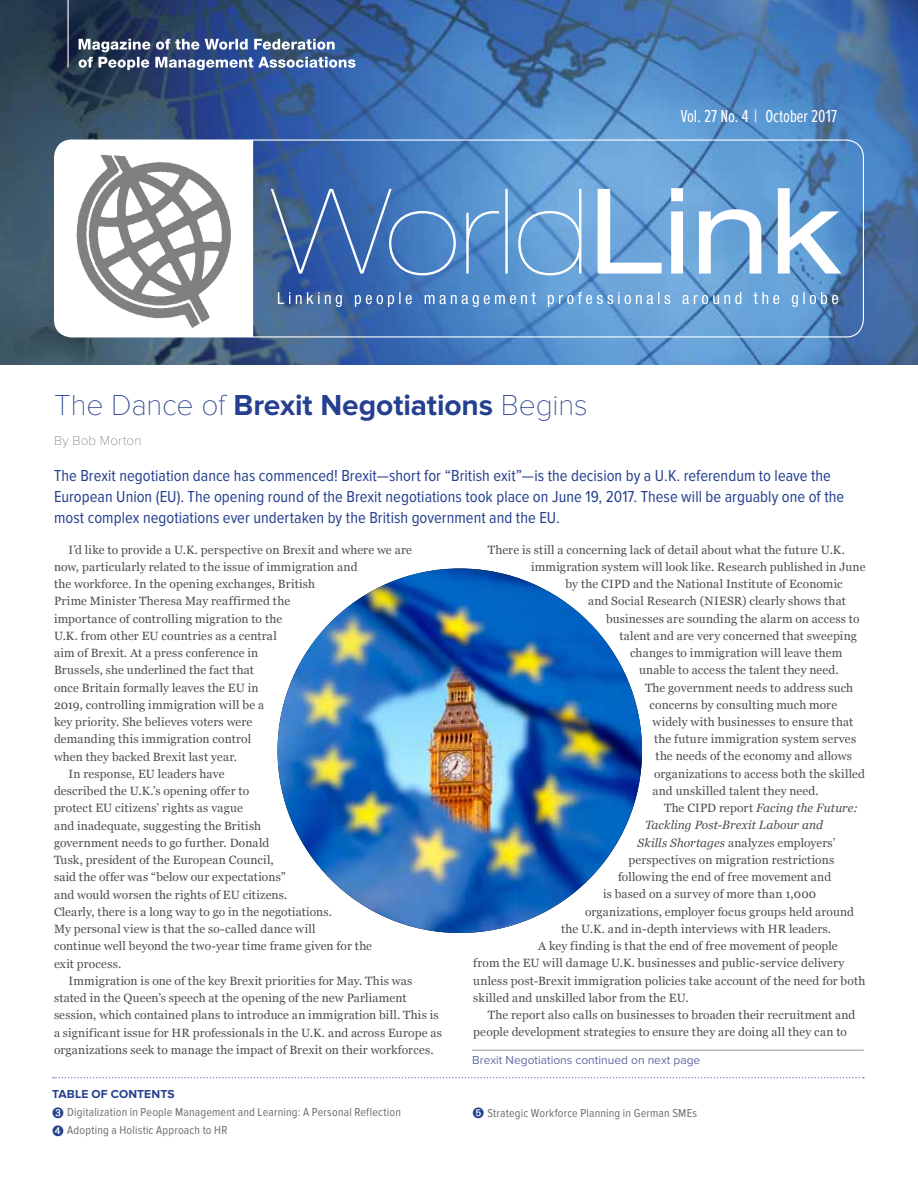
<style>
.page{position:relative;width:918px;height:1188px;background:#fff}
.page>*{position:absolute;margin:0;border:0;box-sizing:border-box;transform-origin:0 0}
.t1{font:700 30px "Proxima Nova";letter-spacing:-.005em;color:#25408f}
.t2{font:18px "Proxima Nova Ex Cn";color:#fff}
.t3{font:16.5px/21px "Proxima Nova Cond";color:#25408f}
.t4{font:100 13.5px "Proxima Nova T";letter-spacing:.015em;color:#6d6e71}
.t5{font:12px "Georgia";letter-spacing:.015em;color:#4d4d4f}
.t6{font:12px/18px "Proxima Nova Cond";letter-spacing:.015em;color:#6d6e71}
.t7{font:italic 12px "Georgia";letter-spacing:.005em;color:#4d4d4f}
.t8{font:12px "Proxima Nova";color:#6269a7}
.t9{font:700 12px "Proxima Nova";letter-spacing:.01em;color:#25408f}
.s1{font-family:"Proxima Nova T";font-weight:100}
.s2{font-style:normal}
.s3{font-style:italic}
.s4{color:#25408f}
</style>
<div class="page">
<img style="left:0;top:0;width:918px;height:364px">
<svg style="left:251px;top:139px;width:614px;height:199px;background:#578ac3"></svg>
<svg style="left:54px;top:140px;width:198px;height:198px"></svg>
<img style="left:74px;top:148px;width:159px;height:180px">
<svg style="left:271px;top:188px;width:570px;height:87px"></svg>
<svg style="left:278px;top:292px;width:560px;height:15px;background:#709dce"></svg>
<img style="left:79px;top:39px;width:277px;height:31px">
<hr style="left:68px;top:0;width:1px;height:68px;background:#fff">
<img style="left:278px;top:568px;width:364px;height:365px;border-radius:182px">
<svg style="left:53px;top:1077px;width:811px;height:1px"></svg>
<hr style="left:472px;top:1050px;width:392px;height:1px;background:#939598">
<h2 class="t2" style="left:681px;top:106px;width:158px">Vol. 27 No. 4 | October 2017</h2>
<h1 class="t1" style="left:54px;top:388px;width:535px"><span class="s1">The Dance of</span> Brexit Negotiations <span class="s1">Begins</span></h1>
<p class="t4" style="left:54px;top:433px;width:89px">By Bob Morton</p>
<p class="t3" style="left:54px;top:465px;width:792px">The Brexit negotiation dance has commenced! Brexit—short for “British exit”—is the decision by a U.K. referendum to leave the<br>European Union (EU). The opening round of the Brexit negotiations took place on June 19, 2017. These will be arguably one of the most complex negotiations ever undertaken by the British government and the EU.</p>
<p class="t5" style="left:69px;top:543px;width:345px">I’d like to provide a U.K. perspective on Brexit and where we are</p>
<p class="t5" style="left:54px;top:560px;width:305px">now, particularly related to the issue of immigration and</p>
<p class="t5" style="left:54px;top:577px;width:263px">the workforce. In the opening exchanges, British</p>
<p class="t5" style="left:54px;top:595px;width:238px">Prime Minister Theresa May reaffirmed the</p>
<p class="t5" style="left:54px;top:612px;width:230px">importance of controlling migration to the</p>
<p class="t5" style="left:54px;top:629px;width:224px">U.K. from other EU countries as a central</p>
<p class="t5" style="left:54px;top:646px;width:206px">aim of Brexit. At a press conference in</p>
<p class="t5" style="left:54px;top:664px;width:202px">Brussels, she underlined the fact that</p>
<p class="t5" style="left:54px;top:681px;width:206px">once Britain formally leaves the EU in</p>
<p class="t5" style="left:54px;top:698px;width:212px">2019, controlling immigration will be a</p>
<p class="t5" style="left:54px;top:715px;width:200px">key priority. She believes voters were</p>
<p class="t5" style="left:54px;top:732px;width:199px">demanding this immigration control</p>
<p class="t5" style="left:54px;top:750px;width:185px">when they backed Brexit last year.</p>
<p class="t5" style="left:69px;top:767px;width:157px">In response, EU leaders have</p>
<p class="t5" style="left:54px;top:784px;width:197px">described the U.K.’s opening offer to</p>
<p class="t5" style="left:54px;top:801px;width:190px">protect EU citizens’ rights as vague</p>
<p class="t5" style="left:54px;top:819px;width:209px">and inadequate, suggesting the British</p>
<p class="t5" style="left:54px;top:836px;width:217px">government needs to go further. Donald</p>
<p class="t5" style="left:54px;top:853px;width:221px">Tusk, president of the European Council,</p>
<p class="t5" style="left:54px;top:870px;width:233px">said the offer was “below our expectations”</p>
<p class="t5" style="left:54px;top:888px;width:235px">and would worsen the rights of EU citizens.</p>
<p class="t5" style="left:54px;top:905px;width:280px">Clearly, there is a long way to go in the negotiations.</p>
<p class="t5" style="left:54px;top:922px;width:263px">My personal view is that the so-called dance will</p>
<p class="t5" style="left:54px;top:939px;width:320px">continue well beyond the two-year time frame given for the</p>
<p class="t5" style="left:54px;top:957px;width:69px">exit process.</p>
<p class="t5" style="left:69px;top:974px;width:345px">Immigration is one of the key Brexit priorities for May. This was</p>
<p class="t5" style="left:54px;top:991px;width:354px">stated in the Queen’s speech at the opening of the new Parliament</p>
<p class="t5" style="left:54px;top:1008px;width:386px">session, which contained plans to introduce an immigration bill. This is</p>
<p class="t5" style="left:54px;top:1026px;width:389px">a significant issue for HR professionals in the U.K. and across Europe as</p>
<p class="t5" style="left:54px;top:1043px;width:381px">organizations seek to manage the impact of Brexit on their workforces.</p>
<p class="t5" style="left:488px;top:543px;width:359px">There is still a concerning lack of detail about what the future U.K.</p>
<p class="t5" style="left:531px;top:560px;width:336px">immigration system will look like. Research published in June</p>
<p class="t5" style="left:566px;top:577px;width:279px">by the CIPD and the National Institute of Economic</p>
<p class="t5" style="left:588px;top:594px;width:259px">and Social Research (NIESR) clearly shows that</p>
<p class="t5" style="left:606px;top:612px;width:255px">businesses are sounding the alarm on access to</p>
<p class="t5" style="left:620px;top:629px;width:239px">talent and are very concerned that sweeping</p>
<p class="t5" style="left:630px;top:646px;width:214px">changes to immigration will leave them</p>
<p class="t5" style="left:639px;top:663px;width:201px">unable to access the talent they need.</p>
<p class="t5" style="left:645px;top:681px;width:210px">The government needs to address such</p>
<p class="t5" style="left:650px;top:698px;width:189px">concerns by consulting much more</p>
<p class="t5" style="left:652px;top:715px;width:202px">widely with businesses to ensure that</p>
<p class="t5" style="left:654px;top:732px;width:204px">the future immigration system serves</p>
<p class="t5" style="left:656px;top:750px;width:198px">the needs of the economy and allows</p>
<p class="t5" style="left:654px;top:767px;width:213px">organizations to access both the skilled</p>
<p class="t5" style="left:652px;top:784px;width:168px">and unskilled talent they need.</p>
<p class="t7" style="left:664px;top:799px;width:195px"><span class="s2">The CIPD report</span> Facing the Future:</p>
<p class="t7" style="left:645px;top:817px;width:180px">Tackling Post-Brexit Labour and</p>
<p class="t5" style="left:638px;top:836px;width:200px"><span class="s3">Skills Shortages</span> analyzes employers’</p>
<p class="t5" style="left:628px;top:853px;width:207px">perspectives on migration restrictions</p>
<p class="t5" style="left:618px;top:870px;width:215px">following the end of free movement and</p>
<p class="t5" style="left:603px;top:887px;width:215px">is based on a survey of more than 1,000</p>
<p class="t5" style="left:585px;top:905px;width:271px">organizations, employer focus groups held around</p>
<p class="t5" style="left:561px;top:922px;width:272px">the U.K. and in-depth interviews with HR leaders.</p>
<p class="t5" style="left:538px;top:939px;width:301px">A key finding is that the end of free movement of people</p>
<p class="t5" style="left:473px;top:956px;width:373px">from the EU will damage U.K. businesses and public-service delivery</p>
<p class="t5" style="left:473px;top:974px;width:394px">unless post-Brexit immigration policies take account of the need for both</p>
<p class="t5" style="left:473px;top:991px;width:217px">skilled and unskilled labor from the EU.</p>
<p class="t5" style="left:488px;top:1008px;width:369px">The report also calls on businesses to broaden their recruitment and</p>
<p class="t5" style="left:473px;top:1025px;width:375px">people development strategies to ensure they are doing all they can to</p>
<p class="t8" style="left:472px;top:1053px;width:230px">Brexit Negotiations continued on next page</p>
<p class="t9" style="left:52px;top:1088px;width:124px">TABLE OF CONTENTS</p>
<p class="t6" style="left:52px;top:1104px;width:350px"><span class="s4">➌</span> Digitalization in People Management and Learning: A Personal Reflection<br><span class="s4">➍</span> Adopting a Holistic Approach to HR</p>
<p class="t6" style="left:472px;top:1104px;width:226px"><span class="s4">➎</span> Strategic Workforce Planning in German SMEs</p>
</div>
